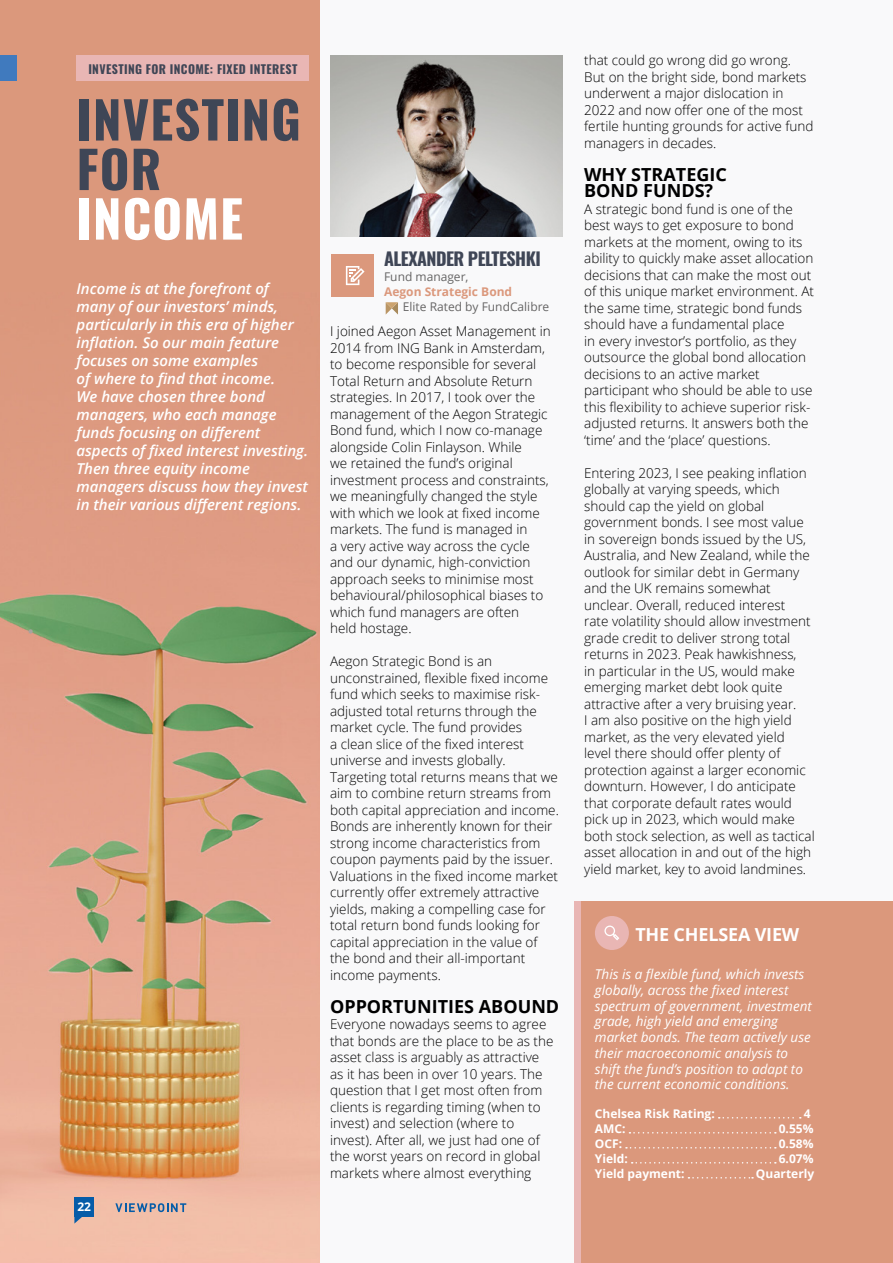
<style>
.page{position:relative;width:893px;height:1263px;background:#f9f9fa}
.page>*{position:absolute;margin:0;border:0;box-sizing:border-box;transform-origin:0 0}
.t1{font:700 51px/49.5px "Oswald";letter-spacing:.02em;color:#3f4656}
.t2{font:700 51px "Oswald";letter-spacing:.02em;color:#fff}
.t3{font:700 18px/16.5px "Open Sans";color:#000}
.t4{font:700 18px "Oswald";letter-spacing:-.03em;color:#3f4656}
.t5{font:700 18px "Open Sans";letter-spacing:-.01em;color:#fff}
.t6{font:italic 600 15px/18px "Open Sans";color:#fff}
.t7{font:300 13.5px/16.5px "Open Sans";color:#000}
.t8{font:italic 13.5px/15.8px "Open Sans";color:#fff}
.t9{font:700 12px "Open Sans";color:#fff}
.t10{font:12px "Open Sans";color:#666565}
.t11{font:700 12px "Oswald";letter-spacing:.03em;color:#3f4656}
.t12{font:700 12px "Open Sans";color:#db987c}
</style>
<div class="page">
<img style="left:331px;top:55px;width:232px;height:181px">
<div style="left:575px;top:901px;width:318px;height:362px;background:#db987c"></div>
<div style="left:575px;top:901px;width:6px;height:362px;background:#e9b6b4"></div>
<svg style="left:719px;top:1117px;width:82px;height:1px"></svg>
<svg style="left:629px;top:1132px;width:147px;height:1px"></svg>
<svg style="left:626px;top:1147px;width:150px;height:1px"></svg>
<svg style="left:632px;top:1162px;width:144px;height:1px"></svg>
<svg style="left:688px;top:1177px;width:65px;height:1px"></svg>
<div style="left:595px;top:916px;width:34px;height:34px;background:#e9b6b4;border-radius:50%"></div>
<svg style="left:604px;top:925px;width:15px;height:15px"></svg>
<div style="left:0;top:0;width:320px;height:1263px;background:#db987c"></div>
<img style="left:0;top:563px;width:320px;height:700px">
<div style="left:74px;top:1197px;width:20px;height:20px;background:#055ca8"></div>
<svg style="left:74px;top:1217px;width:10px;height:6px"></svg>
<svg style="left:28px;top:629px;width:5px;height:5px"></svg>
<div style="left:0;top:55px;width:17px;height:26px;background:#407abe"></div>
<div style="left:331px;top:254px;width:42px;height:43px;background:#db987c"></div>
<svg style="left:346px;top:266px;width:19px;height:19px"></svg>
<div style="left:77px;top:55px;width:232px;height:26px;background:#e9b6b4"></div>
<svg style="left:115px;top:1203px;width:71px;height:9px"></svg>
<svg style="left:386px;top:302px;width:12px;height:13px"></svg>
<p class="t11" style="left:88px;top:63px;width:210px">INVESTING FOR INCOME: FIXED INTEREST</p>
<h1 class="t1" style="left:77px;top:98px;width:226px">INVESTING<br>FOR</h1>
<h1 class="t2" style="left:77px;top:192px;width:168px">INCOME</h1>
<p class="t6" style="left:77px;top:279px;width:233px">Income is at the forefront of many of our investors’ minds, particularly in this era of higher inflation. So our main feature focuses on some examples<br>of where to find that income.<br>We have chosen three bond managers, who each manage funds focusing on different aspects of fixed interest investing.<br>Then three equity income managers discuss how they invest in their various different regions.</p>
<p class="t9" style="left:77px;top:1198px;width:15px">22</p>
<h2 class="t4" style="left:384px;top:249px;width:158px">ALEXANDER PELTESHKI</h2>
<p class="t10" style="left:384px;top:269px;width:86px">Fund manager,</p>
<p class="t12" style="left:384px;top:283px;width:130px">Aegon Strategic Bond</p>
<p class="t10" style="left:403px;top:299px;width:148px">Elite Rated by FundCalibre</p>
<p class="t7" style="left:330px;top:323px;width:222px">I joined Aegon Asset Management in<br>2014 from ING Bank in Amsterdam, to become responsible for several<br>Total Return and Absolute Return strategies. In 2017, I took over the management of the Aegon Strategic<br>Bond fund, which I now co-manage alongside Colin Finlayson. While<br>we retained the fund’s original investment process and constraints, we meaningfully changed the style with which we look at fixed income markets. The fund is managed in<br>a very active way across the cycle and our dynamic, high-conviction approach seeks to minimise most behavioural/philosophical biases to which fund managers are often<br>held hostage.</p>
<p class="t7" style="left:330px;top:653px;width:230px">Aegon Strategic Bond is an unconstrained, flexible fixed income fund which seeks to maximise risk&shy;adjusted total returns through the market cycle. The fund provides<br>a clean slice of the fixed interest universe and invests globally.<br>Targeting total returns means that we aim to combine return streams from both capital appreciation and income.<br>Bonds are inherently known for their strong income characteristics from coupon payments paid by the issuer.<br>Valuations in the fixed income market currently offer extremely attractive yields, making a compelling case for total return bond funds looking for capital appreciation in the value of the bond and their all-important income payments.</p>
<h2 class="t3" style="left:330px;top:998px;width:231px">OPPORTUNITIES ABOUND</h2>
<p class="t7" style="left:330px;top:1016px;width:225px">Everyone nowadays seems to agree that bonds are the place to be as the asset class is arguably as attractive as it has been in over 10 years. The question that I get most often from clients is regarding timing (when to invest) and selection (where to invest). After all, we just had one of the worst years on record in global markets where almost everything</p>
<p class="t7" style="left:584px;top:52px;width:231px">that could go wrong did go wrong.<br>But on the bright side, bond markets underwent a major dislocation in<br>2022 and now offer one of the most fertile hunting grounds for active fund managers in decades.</p>
<h2 class="t3" style="left:584px;top:166px;width:144px">WHY STRATEGIC<br>BOND FUNDS?</h2>
<p class="t7" style="left:584px;top:200px;width:231px">A strategic bond fund is one of the best ways to get exposure to bond markets at the moment, owing to its ability to quickly make asset allocation decisions that can make the most out of this unique market environment. At the same time, strategic bond funds should have a fundamental place<br>in every investor’s portfolio, as they outsource the global bond allocation decisions to an active market participant who should be able to use this flexibility to achieve superior risk&shy;adjusted returns. It answers both the ‘time’ and the ‘place’ questions.</p>
<p class="t7" style="left:584px;top:464px;width:232px">Entering 2023, I see peaking inflation globally at varying speeds, which should cap the yield on global government bonds. I see most value in sovereign bonds issued by the US, Australia, and New Zealand, while the outlook for similar debt in Germany and the UK remains somewhat unclear. Overall, reduced interest<br>rate volatility should allow investment grade credit to deliver strong total returns in 2023. Peak hawkishness,<br>in particular in the US, would make emerging market debt look quite attractive after a very bruising year.<br>I am also positive on the high yield market, as the very elevated yield level there should offer plenty of protection against a larger economic downturn. However, I do anticipate that corporate default rates would pick up in 2023, which would make both stock selection, as well as tactical asset allocation in and out of the high yield market, key to avoid landmines.</p>
<h2 class="t5" style="left:635px;top:922px;width:165px">THE CHELSEA VIEW</h2>
<p class="t8" style="left:595px;top:966px;width:218px">This is a flexible fund, which invests globally, across the fixed interest spectrum of government, investment grade, high yield and emerging market bonds. The team actively use their macroeconomic analysis to shift the fund’s position to adapt to the current economic conditions.</p>
<p class="t9" style="left:595px;top:1105px;width:121px">Chelsea Risk Rating:</p>
<p class="t9" style="left:804px;top:1105px;width:8px">4</p>
<p class="t9" style="left:595px;top:1120px;width:32px">AMC:</p>
<p class="t9" style="left:779px;top:1120px;width:36px">0.55%</p>
<p class="t9" style="left:595px;top:1135px;width:29px">OCF:</p>
<p class="t9" style="left:779px;top:1135px;width:36px">0.58%</p>
<p class="t9" style="left:595px;top:1150px;width:34px">Yield:</p>
<p class="t9" style="left:779px;top:1150px;width:36px">6.07%</p>
<p class="t9" style="left:595px;top:1165px;width:91px">Yield payment:</p>
<p class="t9" style="left:756px;top:1165px;width:60px">Quarterly</p>
</div>
